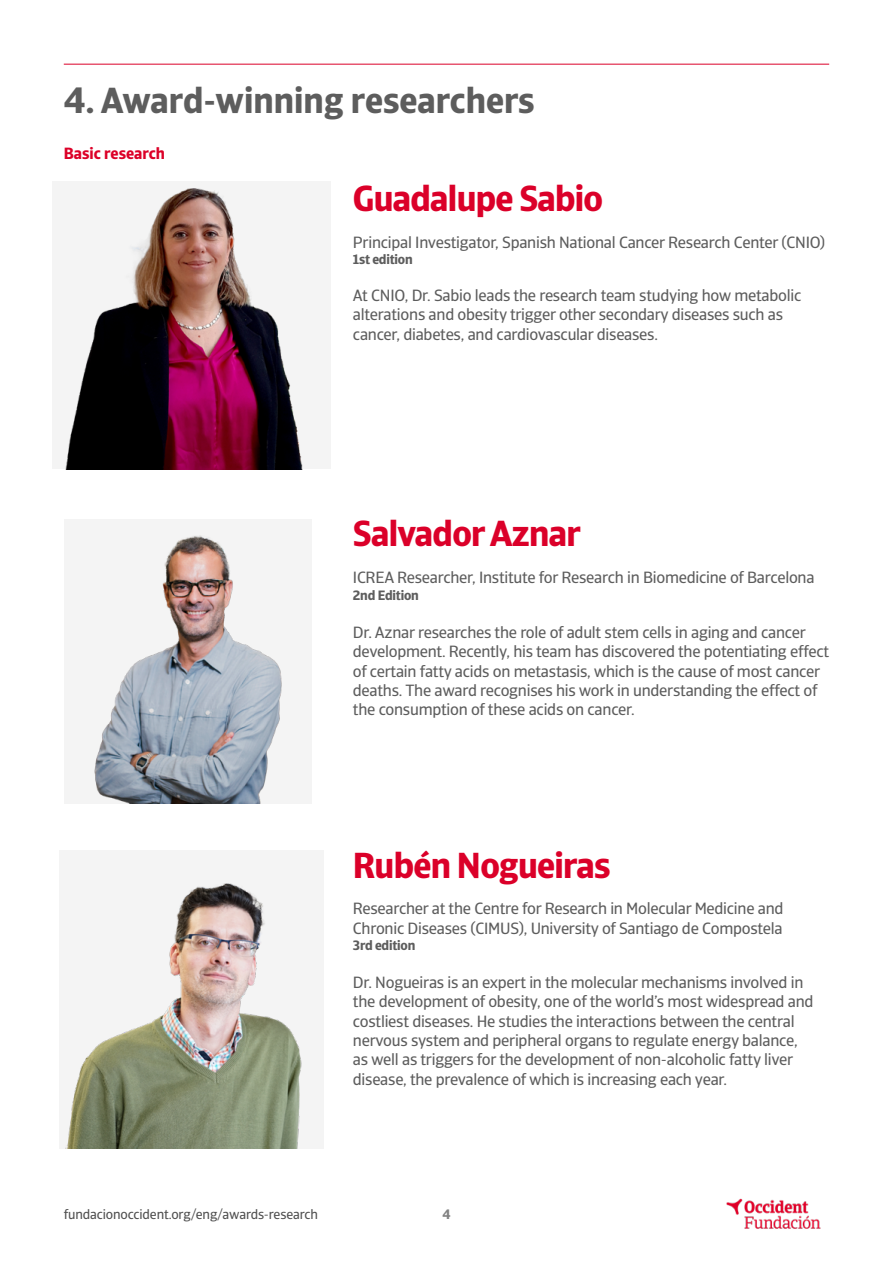
<style>
.page{position:relative;width:893px;height:1263px;background:#fff}
.page>*{position:absolute;margin:0;border:0;box-sizing:border-box;transform-origin:0 0}
.t1{font:700 36px "GCO Sans";letter-spacing:-.02em;color:#db0029}
.t2{font:700 36px "GCO Sans";color:#5d5d5d}
.t3{font:16.2px/19.5px "GCO Sans";letter-spacing:-.015em;color:#5d5d5d}
.t4{font:700 16.2px "GCO Sans";color:#dc0028}
.t5{font:13.5px "GCO Sans";letter-spacing:-.01em;color:#505050}
.t6{font:700 13.5px "GCO Sans";letter-spacing:-.015em;color:#5d5d5d}
.t7{font:700 13.5px "GCO Sans";color:#828282}
</style>
<div class="page">
<img style="left:726px;top:1198px;width:95px;height:31px">
<hr style="left:64px;top:64px;width:765px;height:1px;background:#db0029">
<img style="left:52px;top:181px;width:279px;height:288px">
<img style="left:64px;top:519px;width:248px;height:284px">
<img style="left:59px;top:850px;width:265px;height:299px">
<h1 class="t2" style="left:64px;top:78px;width:472px">4. Award-winning researchers</h1>
<p class="t4" style="left:64px;top:143px;width:103px">Basic research</p>
<h1 class="t1" style="left:353px;top:176px;width:252px">Guadalupe Sabio</h1>
<p class="t3" style="left:353px;top:233px;width:474px">Principal Investigator, Spanish National Cancer Research Center (CNIO)</p>
<p class="t6" style="left:353px;top:251px;width:61px">1st edition</p>
<p class="t3" style="left:353px;top:285px;width:450px">At CNIO, Dr. Sabio leads the research team studying how metabolic alterations and obesity trigger other secondary diseases such as cancer, diabetes, and cardiovascular diseases.</p>
<h1 class="t1" style="left:353px;top:511px;width:229px">Salvador Aznar</h1>
<p class="t3" style="left:353px;top:568px;width:463px">ICREA Researcher, Institute for Research in Biomedicine of Barcelona</p>
<p class="t6" style="left:353px;top:586px;width:67px">2nd Edition</p>
<p class="t3" style="left:353px;top:622px;width:478px">Dr. Aznar researches the role of adult stem cells in aging and cancer development. Recently, his team has discovered the potentiating effect of certain fatty acids on metastasis, which is the cause of most cancer deaths. The award recognises his work in understanding the effect of the consumption of these acids on cancer.</p>
<h1 class="t1" style="left:353px;top:843px;width:259px">Rubén Nogueiras</h1>
<p class="t3" style="left:353px;top:898px;width:432px">Researcher at the Centre for Research in Molecular Medicine and<br>Chronic Diseases (CIMUS), University of Santiago de Compostela</p>
<p class="t6" style="left:353px;top:937px;width:64px">3rd edition</p>
<p class="t3" style="left:353px;top:972px;width:462px">Dr. Nogueiras is an expert in the molecular mechanisms involved in the development of obesity, one of the world’s most widespread and costliest diseases. He studies the interactions between the central nervous system and peripheral organs to regulate energy balance, as well as triggers for the development of non-alcoholic fatty liver disease, the prevalence of which is increasing each year.</p>
<p class="t5" style="left:64px;top:1206px;width:256px">fundacionoccident.org/eng/awards-research</p>
<p class="t7" style="left:442px;top:1206px;width:10px">4</p>
</div>
